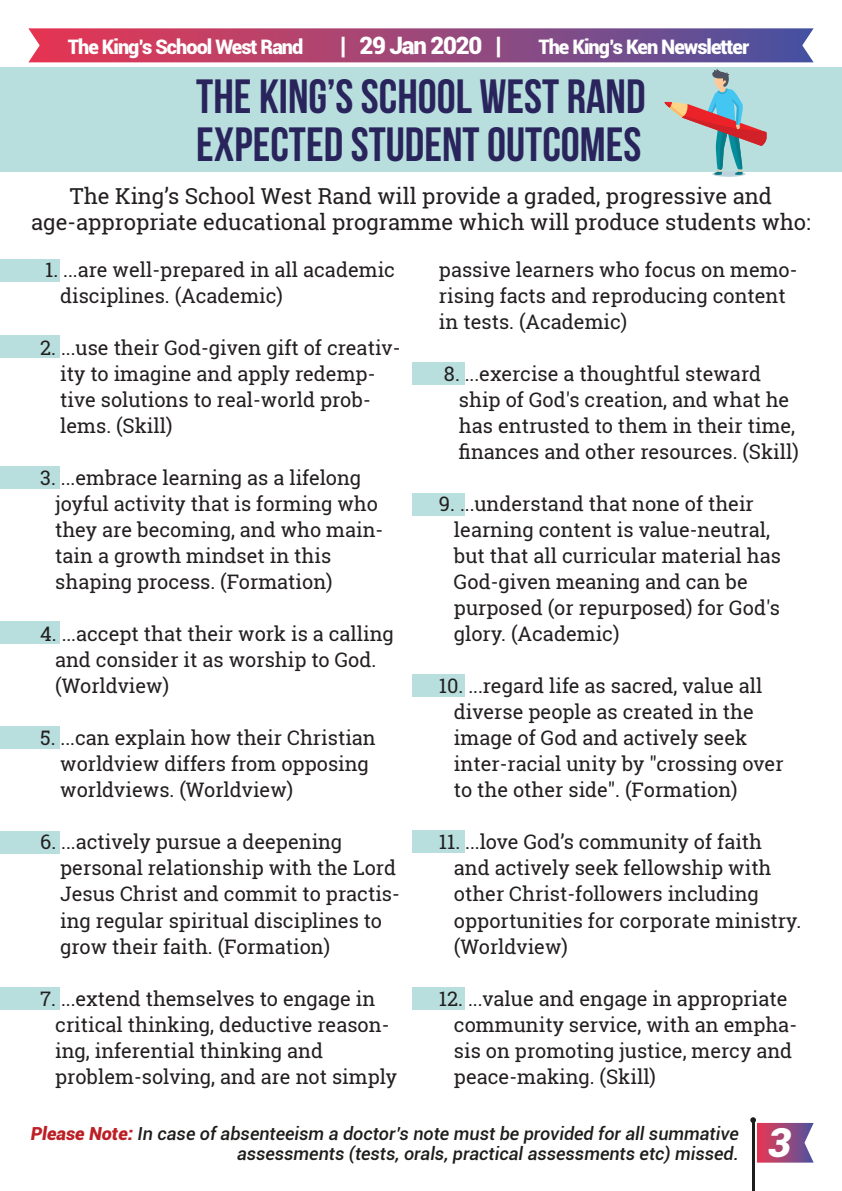
<style>
.page{position:relative;width:842px;height:1191px;background:#fff}
.page>*{position:absolute;margin:0;border:0;box-sizing:border-box;transform-origin:0 0}
.t1{font:48px/48px "Bebas Neue";color:#29245c}
.t2{font:italic 900 40px "Roboto";color:#fff}
.t3{font:900 24px "Roboto";letter-spacing:-.05em;color:#fff}
.t4{font:22px/26px "Roboto Slab";color:#231f20;text-align:center}
.t5{font:20px/26px "Roboto Slab";color:#231f20}
.t6{font:900 20px "Roboto";letter-spacing:-.05em;color:#fff}
.t7{font:italic 500 18px/19.6px "Roboto";color:#1d1d1b;text-align:right}
.s1{font-weight:900;color:#bc2026}
</style>
<div class="page">
<div style="left:0;top:67px;width:842px;height:104px;background:#b8dfde"></div>
<div style="left:0;top:259px;width:60px;height:23px;background:#b8dfde"></div>
<div style="left:0;top:335px;width:60px;height:23px;background:#b8dfde"></div>
<div style="left:0;top:466px;width:60px;height:22px;background:#b8dfde"></div>
<div style="left:0;top:621px;width:60px;height:23px;background:#b8dfde"></div>
<div style="left:0;top:726px;width:60px;height:23px;background:#b8dfde"></div>
<div style="left:0;top:831px;width:60px;height:23px;background:#b8dfde"></div>
<div style="left:0;top:986px;width:60px;height:23px;background:#b8dfde"></div>
<svg style="left:28px;top:28px;width:786px;height:34px;background:#9c4a7c"></svg>
<hr style="left:752px;top:1120px;width:2px;height:71px;background:#1d1d1b">
<svg style="left:750px;top:1117px;width:64px;height:45px"></svg>
<div style="left:412px;top:362px;width:52px;height:22px;background:#b8dfde"></div>
<div style="left:412px;top:493px;width:52px;height:22px;background:#b8dfde"></div>
<div style="left:412px;top:674px;width:52px;height:22px;background:#b8dfde"></div>
<div style="left:412px;top:830px;width:52px;height:23px;background:#b8dfde"></div>
<div style="left:412px;top:986px;width:52px;height:23px;background:#b8dfde"></div>
<div style="left:712px;top:171px;width:33px;height:6px;background:#bcd3de;border-radius:50%"></div>
<svg style="left:663px;top:69px;width:106px;height:106px"></svg>
<p class="t6" style="left:68px;top:32px;width:237px">The King’s School West Rand</p>
<p class="t3" style="left:340px;top:28px;width:163px">| 29 Jan 2020 |</p>
<p class="t6" style="left:538px;top:32px;width:212px">The King’s Ken Newsletter</p>
<h1 class="t1" style="left:196px;top:72px;width:451px">THE KING’S SCHOOL WEST RAND<br>EXPECTED STUDENT OUTCOMES</h1>
<p class="t4" style="left:31px;top:183px;width:781px">The King’s School West Rand will provide a graded, progressive and age-appropriate educational programme which will produce students who:</p>
<p class="t5" style="left:60px;top:257px;width:336px;text-indent:-15px">1. ...are well-prepared in all academic disciplines. (Academic)</p>
<p class="t5" style="left:60px;top:335px;width:342px;text-indent:-20px">2. ...use their God-given gift of creativ&shy;ity to imagine and apply redemp&shy;tive solutions to real-world prob&shy;lems. (Skill)</p>
<p class="t5" style="left:55px;top:465px;width:330px;text-indent:-15px">3. ...embrace learning as a lifelong joyful activity that is forming who they are becoming, and who main&shy;tain a growth mindset in this shaping process. (Formation)</p>
<p class="t5" style="left:55px;top:621px;width:340px;text-indent:-15px">4. ...accept that their work is a calling and consider it as worship to God. (Worldview)</p>
<p class="t5" style="left:60px;top:725px;width:317px;text-indent:-20px">5. ...can explain how their Christian worldview differs from opposing worldviews. (Worldview)</p>
<p class="t5" style="left:60px;top:829px;width:341px;text-indent:-20px">6. ...actively pursue a deepening personal relationship with the Lord Jesus Christ and commit to practis&shy;ing regular spiritual disciplines to grow their faith. (Formation)</p>
<p class="t5" style="left:55px;top:985px;width:344px;text-indent:-15px">7. ...extend themselves to engage in critical thinking, deductive reason&shy;ing, inferential thinking and problem-solving, and are not simply</p>
<p class="t5" style="left:439px;top:257px;width:360px">passive learners who focus on memo&shy;rising facts and reproducing content in tests. (Academic)</p>
<p class="t5" style="left:459px;top:361px;width:341px;text-indent:-15px">8. ...exercise a thoughtful steward ship of God's creation, and what he has entrusted to them in their time, finances and other resources. (Skill)</p>
<p class="t5" style="left:454px;top:491px;width:329px;text-indent:-15px">9. ...understand that none of their learning content is value-neutral, but that all curricular material has<br>God-given meaning and can be purposed (or repurposed) for God's glory. (Academic)</p>
<p class="t5" style="left:454px;top:673px;width:331px;text-indent:-15px">10. ...regard life as sacred, value all diverse people as created in the image of God and actively seek inter-racial unity by "crossing over to the other side". (Formation)</p>
<p class="t5" style="left:454px;top:829px;width:349px;text-indent:-15px">11. ...love God’s community of faith and actively seek fellowship with other Christ-followers including opportunities for corporate ministry. (Worldview)</p>
<p class="t5" style="left:454px;top:985px;width:345px;text-indent:-15px">12. ...value and engage in appropriate community service, with an empha&shy;sis on promoting justice, mercy and peace-making. (Skill)</p>
<p class="t7" style="left:31px;top:1123px;width:710px"><span class="s1">Please Note:</span> In case of absenteeism a doctor’s note must be provided for all summative assessments (tests, orals, practical assessments etc) missed.</p>
<h2 class="t2" style="left:768px;top:1114px;width:25px">3</h2>
</div>
